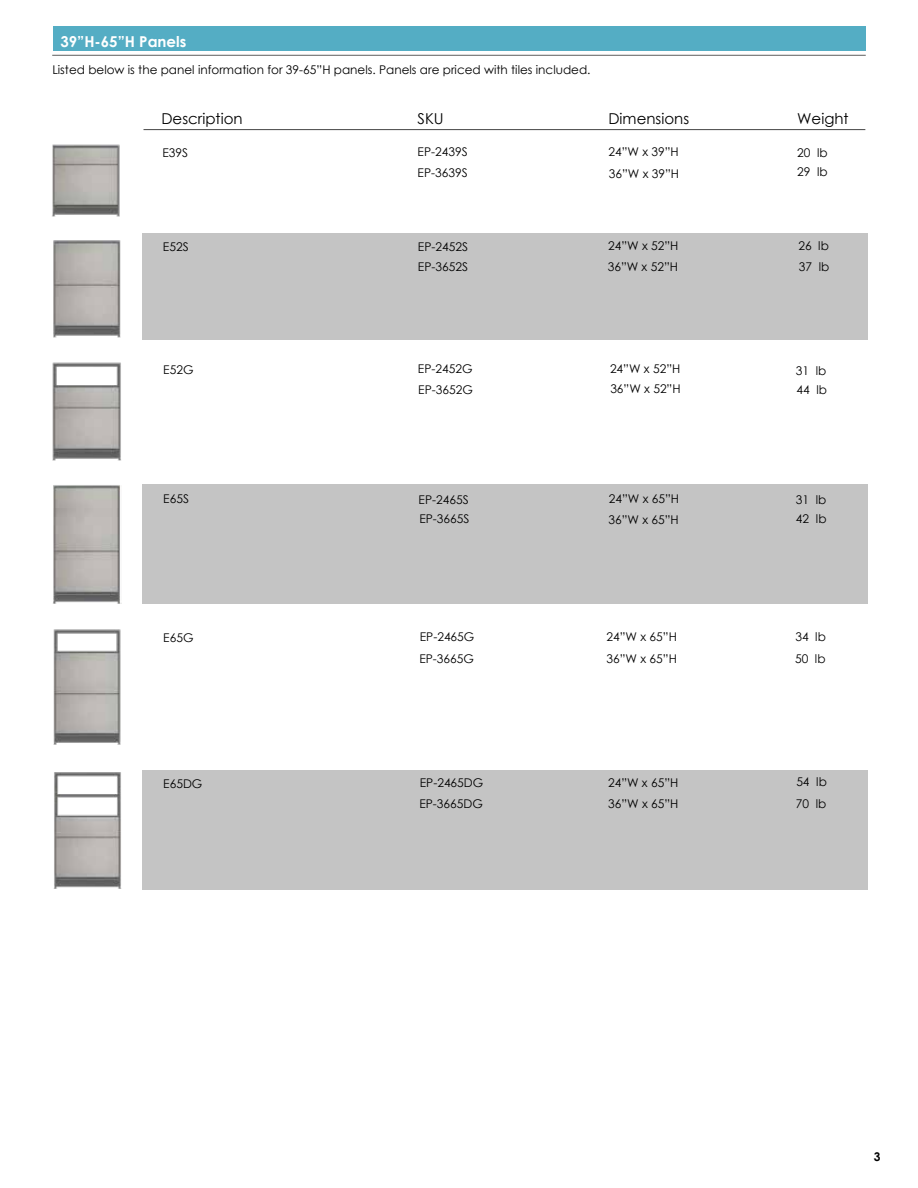
<style>
.page{position:relative;width:918px;height:1188px;background:#fff}
.page>*{position:absolute;margin:0;border:0;box-sizing:border-box;transform-origin:0 0}
.t1{font:15px "Century Gothic";color:#000}
.t2{font:700 15px "Century Gothic";color:#fff}
.t3{font:12px/21.5px "Century Gothic";color:#000}
.t4{font:700 12px "Century Gothic";color:#000}
</style>
<div class="page">
<img style="left:52px;top:362px;width:69px;height:99px">
<hr style="left:52px;top:55px;width:814px;height:1px;background:#5e5e5e">
<div style="left:53px;top:26px;width:813px;height:25px;background:#54adc4"></div>
<hr style="left:144px;top:129px;width:721px;height:1px;background:#454545">
<img style="left:53px;top:485px;width:68px;height:119px">
<img style="left:53px;top:240px;width:68px;height:98px">
<img style="left:52px;top:144px;width:68px;height:73px">
<img style="left:53px;top:629px;width:68px;height:116px">
<img style="left:53px;top:772px;width:69px;height:117px">
<div style="left:142px;top:233px;width:726px;height:107px;background:#c4c4c4"></div>
<div style="left:142px;top:484px;width:726px;height:120px;background:#c4c4c4"></div>
<div style="left:142px;top:771px;width:726px;height:119px;background:#c4c4c4"></div>
<p class="t2" style="left:60px;top:30px;width:127px">39”H-65”H Panels</p>
<p class="t3" style="left:52px;top:58px;width:540px">Listed below is the panel information for 39-65”H panels. Panels are priced with tiles included.</p>
<p class="t1" style="left:161px;top:108px;width:83px">Description</p>
<p class="t1" style="left:418px;top:108px;width:28px">SKU</p>
<p class="t1" style="left:608px;top:108px;width:82px">Dimensions</p>
<p class="t1" style="left:797px;top:109px;width:53px">Weight</p>
<p class="t3" style="left:163px;top:141px;width:27px">E39S</p>
<p class="t3" style="left:418px;top:142px;width:52px;line-height:20.2px">EP-2439S<br>EP-3639S</p>
<p class="t3" style="left:608px;top:141px;width:72px">24”W x 39”H<br>36”W x 39”H</p>
<p class="t3" style="left:797px;top:142px;width:32px;line-height:19.5px">20 lb<br>29 lb</p>
<p class="t3" style="left:163px;top:236px;width:27px">E52S</p>
<p class="t3" style="left:418px;top:237px;width:52px;line-height:19.8px">EP-2452S<br>EP-3652S</p>
<p class="t3" style="left:608px;top:235px;width:72px">24”W x 52”H<br>36”W x 52”H</p>
<p class="t3" style="left:798px;top:235px;width:32px;line-height:21px">26 lb<br>37 lb</p>
<p class="t3" style="left:163px;top:359px;width:32px">E52G</p>
<p class="t3" style="left:418px;top:359px;width:56px;line-height:20.5px">EP-2452G<br>EP-3652G</p>
<p class="t3" style="left:610px;top:359px;width:72px;line-height:19.8px">24”W x 52”H<br>36”W x 52”H</p>
<p class="t3" style="left:796px;top:361px;width:33px;line-height:19.4px">31 lb<br>44 lb</p>
<p class="t3" style="left:163px;top:488px;width:27px">E65S</p>
<p class="t3" style="left:419px;top:490px;width:52px;line-height:18.8px">EP-2465S<br>EP-3665S</p>
<p class="t3" style="left:608px;top:488px;width:72px;line-height:21px">24”W x 65”H<br>36”W x 65”H</p>
<p class="t3" style="left:796px;top:490px;width:32px;line-height:18.9px">31 lb<br>42 lb</p>
<p class="t3" style="left:163px;top:627px;width:32px">E65G</p>
<p class="t3" style="left:419px;top:626px;width:56px">EP-2465G<br>EP-3665G</p>
<p class="t3" style="left:607px;top:626px;width:72px">24”W x 65”H<br>36”W x 65”H</p>
<p class="t3" style="left:795px;top:626px;width:32px">34 lb<br>50 lb</p>
<p class="t3" style="left:163px;top:773px;width:41px">E65DG</p>
<p class="t3" style="left:419px;top:771px;width:65px">EP-2465DG<br>EP-3665DG</p>
<p class="t3" style="left:608px;top:772px;width:72px">24”W x 65”H<br>36”W x 65”H</p>
<p class="t3" style="left:796px;top:771px;width:32px">54 lb<br>70 lb</p>
<p class="t4" style="left:874px;top:1148px;width:8px">3</p>
</div>
